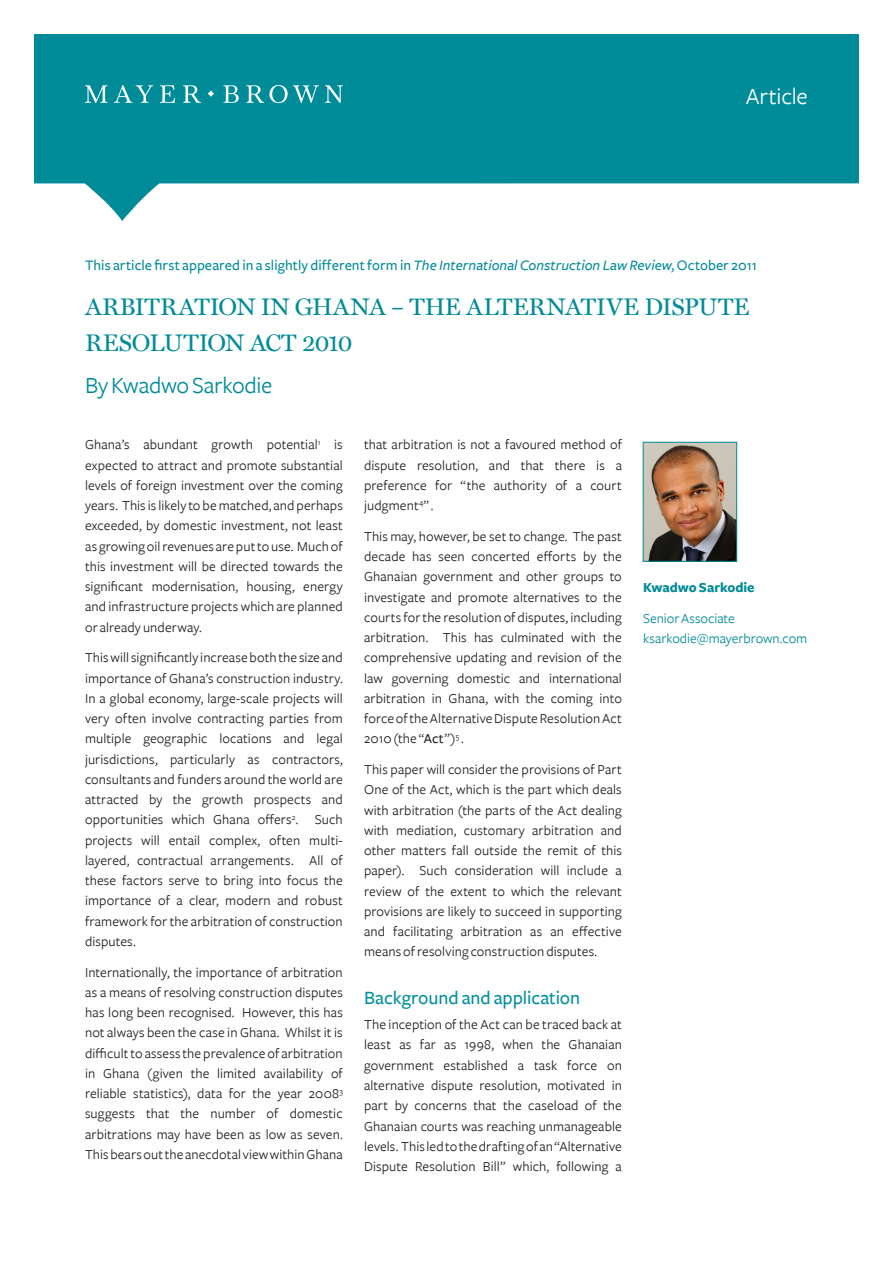
<style>
.page{position:relative;width:893px;height:1263px;background:#fff}
.page>*{position:absolute;margin:0;border:0;box-sizing:border-box;transform-origin:0 0}
.M_roman______title_2{font:24px/36px "Miller Text";letter-spacing:-.01em;color:#008b98}
.M_roman______title_2-2{font:24px "Freight Sans";letter-spacing:-.01em;color:#008b98}
.F_book______document{font:24px "Freight Sans";letter-spacing:-.005em;color:#fff}
.Headings_L1_Subhead{font:500 19.5px "Freight Sans";letter-spacing:-.005em;color:#008f9e}
.Headings_L1_Subhead-2{font:500 15px "Freight Sans";letter-spacing:.005em;color:#008b98}
.Body_copy{font:14.25px/20.2px "Freight Sans";letter-spacing:.01em;color:#231f20;text-align:justify}
.Body_copy_italic{font:14.25px/20.2px "Freight Sans";color:#008b98}
.Body_copy_italic-2{font:700 14.25px "Freight Sans";color:#008b98}
.s1{font-style:italic}
.s2{font-weight:500}
</style>
<div class="page">
<svg style="left:34px;top:34px;width:825px;height:187px;fill:#008b98"></svg>
<svg style="left:85px;top:85px;width:258px;height:18px;background:#38a4ae"></svg>
<img style="left:645px;top:444px;width:90px;height:115px">
<div style="left:643px;top:442px;width:94px;height:119px;border:1px solid #008b98"></div>
<p class="F_book______document" style="left:746px;top:83px;width:64px">Article</p>
<p class="Headings_L1_Subhead-2" style="left:85px;top:257px;width:673px">This article first appeared in a slightly different form in <span class="s1">The International Construction Law Review</span>, October 2011</p>
<p class="M_roman______title_2" style="left:85px;top:289px;width:666px">ARBITRATION IN GHANA – THE ALTERNATIVE DISPUTE<br>RESOLUTION ACT 2010</p>
<p class="M_roman______title_2-2" style="left:85px;top:372px;width:189px">By Kwadwo Sarkodie</p>
<p class="Body_copy" style="left:85px;top:435px;width:259px">Ghana’s abundant growth potential<sup>1</sup> is expected to attract and promote substantial levels of foreign investment over the coming years. This is likely to be matched, and perhaps exceeded, by domestic investment, not least as growing oil revenues are put to use. Much of this investment will be directed towards the significant modernisation, housing, energy and infrastructure projects which are planned or already underway.</p>
<p class="Body_copy" style="left:85px;top:648px;width:259px">This will significantly increase both the size and importance of Ghana’s construction industry.<br>In a global economy, large-scale projects will very often involve contracting parties from multiple geographic locations and legal jurisdictions, particularly as contractors, consultants and funders around the world are attracted by the growth prospects and opportunities which Ghana offers<sup>2</sup>. Such projects will entail complex, often multi&shy;layered, contractual arrangements. All of these factors serve to bring into focus the importance of a clear, modern and robust framework for the arbitration of construction disputes.</p>
<p class="Body_copy" style="left:85px;top:962px;width:259px">Internationally, the importance of arbitration as a means of resolving construction disputes has long been recognised. However, this has not always been the case in Ghana. Whilst it is difficult to assess the prevalence of arbitration in Ghana (given the limited availability of reliable statistics), data for the year 2008<sup>3 </sup>suggests that the number of domestic arbitrations may have been as low as seven.<br>This bears out the anecdotal view within Ghana</p>
<p class="Body_copy" style="left:364px;top:435px;width:259px">that arbitration is not a favoured method of dispute resolution, and that there is a preference for “the authority of a court judgment<sup>4</sup>” .</p>
<p class="Body_copy" style="left:364px;top:526px;width:259px">This may, however, be set to change. The past decade has seen concerted efforts by the Ghanaian government and other groups to investigate and promote alternatives to the courts for the resolution of disputes, including arbitration. This has culminated with the comprehensive updating and revision of the law governing domestic and international arbitration in Ghana, with the coming into force of the Alternative Dispute Resolution Act 2010 (the “<span class="s2">Act</span>”)<sup>5</sup> .</p>
<p class="Body_copy" style="left:364px;top:760px;width:259px">This paper will consider the provisions of Part One of the Act, which is the part which deals with arbitration (the parts of the Act dealing with mediation, customary arbitration and other matters fall outside the remit of this paper). Such consideration will include a review of the extent to which the relevant provisions are likely to succeed in supporting and facilitating arbitration as an effective means of resolving construction disputes.</p>
<p class="Headings_L1_Subhead" style="left:364px;top:987px;width:218px">Background and application</p>
<p class="Body_copy" style="left:364px;top:1015px;width:259px">The inception of the Act can be traced back at least as far as 1998, when the Ghanaian government established a task force on alternative dispute resolution, motivated in part by concerns that the caseload of the Ghanaian courts was reaching unmanageable levels. This led to the drafting of an “Alternative Dispute Resolution Bill” which, following a</p>
<p class="Body_copy_italic-2" style="left:643px;top:579px;width:113px">Kwadwo Sarkodie</p>
<p class="Body_copy_italic" style="left:643px;top:608px;width:166px">Senior Associate ksarkodie@mayerbrown.com</p>
</div>
